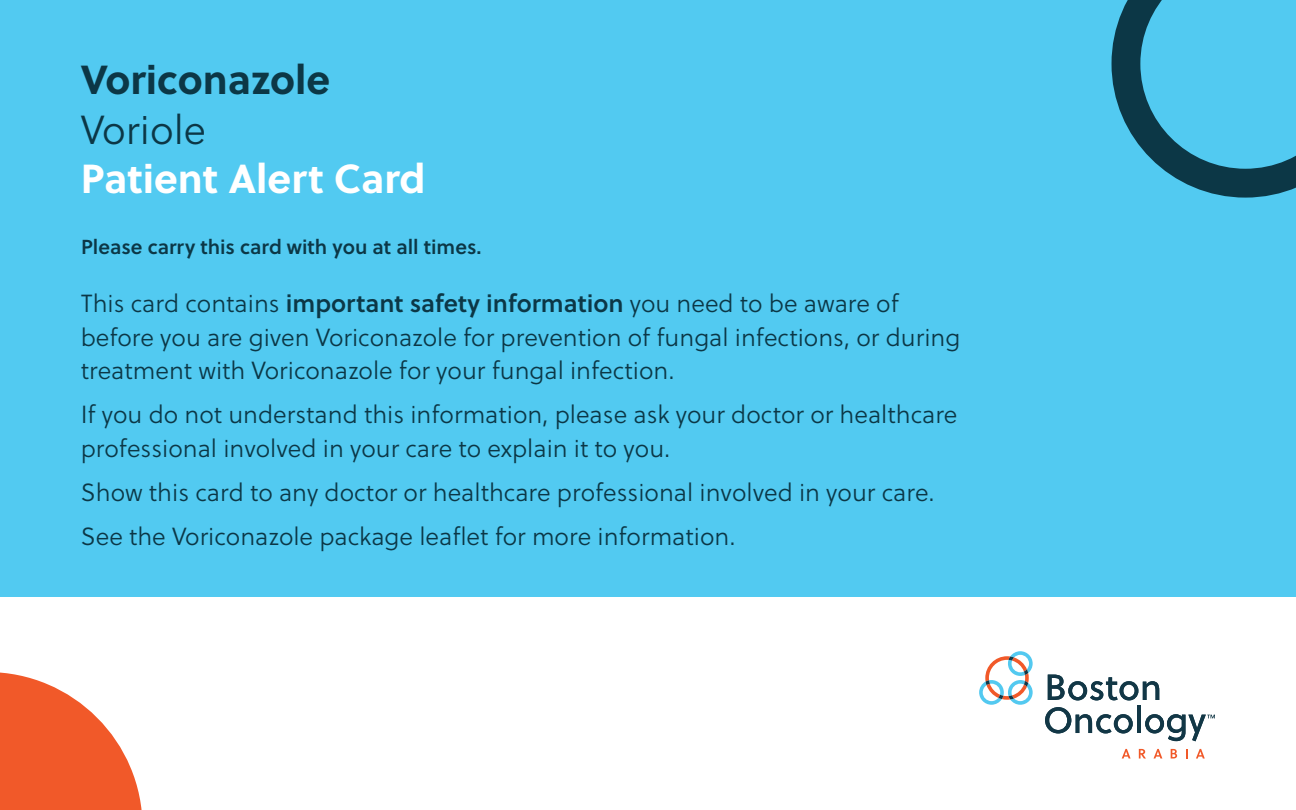
<style>
.page{position:relative;width:1296px;height:810px;background:#fff}
.page>*{position:absolute;margin:0;border:0;box-sizing:border-box;transform-origin:0 0}
.t1{font:700 40.5px "Soleil";color:#fff}
.t2{font:700 40.5px "Soleil";color:#0c3746}
.t3{font:40.5px "Soleil Lt";color:#0c3746}
.t4{font:24.75px/33.8px "Soleil Lt";color:#0c3746}
.t5{font:20.25px "Soleil Sb";color:#0c3746}
.s1{font-family:"Soleil Sb"}
</style>
<div class="page">
<div style="left:0;top:0;width:1296px;height:596px;background:#52caf1"></div>
<svg style="left:0;top:672px;width:142px;height:138px"></svg>
<svg style="left:1112px;top:0;width:184px;height:198px"></svg>
<svg style="left:979px;top:651px;width:54px;height:54px"></svg>
<svg style="left:1122px;top:749px;width:9px;height:10px"></svg>
<svg style="left:1139px;top:749px;width:7px;height:10px"></svg>
<svg style="left:1154px;top:749px;width:8px;height:10px"></svg>
<svg style="left:1171px;top:749px;width:6px;height:10px"></svg>
<svg style="left:1186px;top:749px;width:2px;height:10px"></svg>
<svg style="left:1196px;top:749px;width:9px;height:10px"></svg>
<svg style="left:1048px;top:675px;width:111px;height:25px"></svg>
<svg style="left:1045px;top:707px;width:88px;height:26px"></svg>
<hr style="left:1137px;top:706px;width:4px;height:27px;background:#123746">
<svg style="left:1145px;top:714px;width:70px;height:27px"></svg>
<h1 class="t2" style="left:81px;top:48px;width:251px">Voriconazole</h1>
<h1 class="t3" style="left:81px;top:101px;width:127px">Voriole</h1>
<h1 class="t1" style="left:81px;top:147px;width:346px">Patient Alert Card</h1>
<p class="t5" style="left:81px;top:231px;width:402px">Please carry this card with you at all times.</p>
<p class="t4" style="left:81px;top:286px;width:881px">This card contains <span class="s1">important safety information</span> you need to be aware of before you are given Voriconazole for prevention of fungal infections, or during treatment with Voriconazole for your fungal infection.</p>
<p class="t4" style="left:81px;top:398px;width:878px">If you do not understand this information, please ask your doctor or healthcare professional involved in your care to explain it to you.</p>
<p class="t4" style="left:81px;top:470px;width:856px;line-height:43.9px">Show this card to any doctor or healthcare professional involved in your care.<br>See the Voriconazole package leaflet for more information.</p>
</div>
